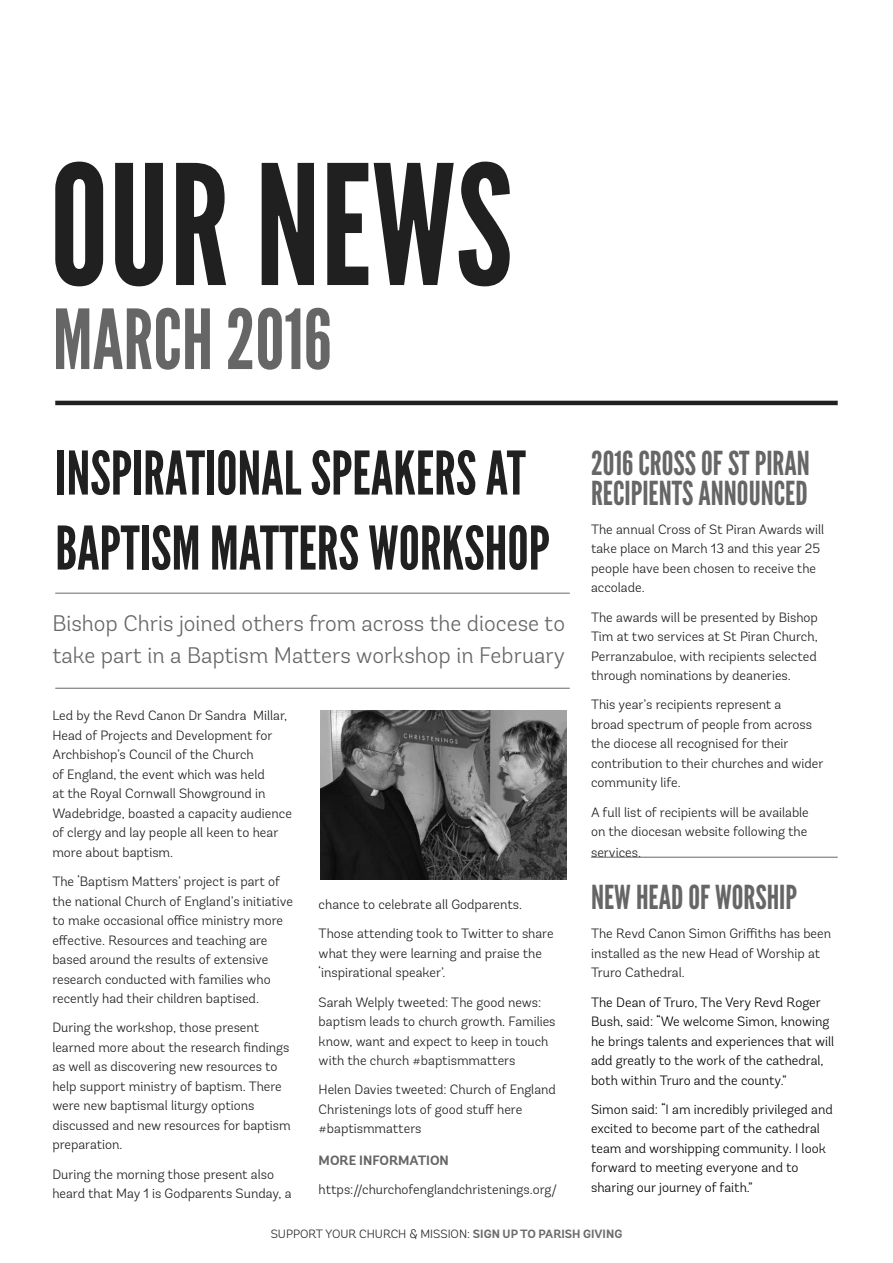
<style>
.page{position:relative;width:893px;height:1263px;background:#fff}
.page>*{position:absolute;margin:0;border:0;box-sizing:border-box;transform-origin:0 0}
.t1{font:166.2px "League Gothic";color:#202020}
.t2{font:82.5px "League Gothic";color:#666}
.t3{font:60px/75px "League Gothic";color:#202020}
.t4{font:33px/30px "League Gothic";color:#666}
.t5{font:300 22.5px/31.5px "Andes Rounded";color:#666}
.t6{font:300 13.5px/19.5px "Andes Rounded";color:#1e1e1e}
.t7{font:300 13.5px/19.5px "Andes Rounded";color:#000}
.t8{font:700 13.5px "Andes Rounded";color:#666}
.t9{font:300 12px "Andes Rounded";color:#252525}
.s1{font-weight:700;color:#6c6c6c}
</style>
<div class="page">
<hr style="left:55px;top:401px;width:783px;height:4px;background:#202020">
<hr style="left:591px;top:857px;width:247px;height:1px;background:#666">
<hr style="left:55px;top:593px;width:515px;height:1px;background:#666">
<hr style="left:55px;top:688px;width:515px;height:1px;background:#666">
<img style="left:320px;top:710px;width:247px;height:169px">
<h1 class="t1" style="left:50px;top:127px;width:464px">OUR NEWS</h1>
<h2 class="t2" style="left:53px;top:290px;width:281px">MARCH 2016</h2>
<h3 class="t3" style="left:55px;top:436px;width:496px">INSPIRATIONAL SPEAKERS AT<br>BAPTISM MATTERS WORKSHOP</h3>
<h3 class="t5" style="left:52px;top:608px;width:514px">Bishop Chris joined others from across the diocese to take part in a Baptism Matters workshop in February</h3>
<p class="t6" style="left:52px;top:706px;width:241px">Led by the Revd Canon Dr Sandra Millar, Head of Projects and Development for Archbishop’s Council of the Church<br>of England, the event which was held<br>at the Royal Cornwall Showground in Wadebridge, boasted a capacity audience of clergy and lay people all keen to hear more about baptism.</p>
<p class="t6" style="left:52px;top:872px;width:242px">The ‘Baptism Matters’ project is part of the national Church of England’s initiative to make occasional office ministry more effective. Resources and teaching are based around the results of extensive research conducted with families who recently had their children baptised.</p>
<p class="t6" style="left:52px;top:1018px;width:240px">During the workshop, those present learned more about the research findings as well as discovering new resources to help support ministry of baptism. There were new baptismal liturgy options discussed and new resources for baptism preparation.</p>
<p class="t6" style="left:52px;top:1164px;width:241px">During the morning those present also heard that May 1 is Godparents Sunday, a</p>
<p class="t6" style="left:319px;top:890px;width:236px;line-height:29.2px">chance to celebrate all Godparents.<br>Those attending took to Twitter to share</p>
<p class="t6" style="left:319px;top:943px;width:225px">what they were learning and praise the ‘inspirational speaker’.</p>
<p class="t6" style="left:319px;top:992px;width:238px">Sarah Welply tweeted: The good news: baptism leads to church growth. Families know, want and expect to keep in touch with the church #baptismmatters</p>
<p class="t6" style="left:319px;top:1080px;width:239px">Helen Davies tweeted: Church of England<br>Christenings lots of good stuff here #baptismmatters</p>
<p class="t8" style="left:319px;top:1152px;width:132px">MORE INFORMATION</p>
<p class="t6" style="left:319px;top:1180px;width:240px">https://churchofenglandchristenings.org/</p>
<h3 class="t4" style="left:591px;top:448px;width:220px">2016 CROSS OF ST PIRAN<br>RECIPIENTS ANNOUNCED</h3>
<p class="t6" style="left:591px;top:520px;width:235px">The annual Cross of St Piran Awards will take place on March 13 and this year 25 people have been chosen to receive the accolade.</p>
<p class="t6" style="left:591px;top:607px;width:228px;text-align:justify">The awards will be presented by Bishop Tim at two services at St Piran Church, Perranzabuloe, with recipients selected through nominations by deaneries.</p>
<p class="t6" style="left:591px;top:695px;width:234px">This year’s recipients represent a<br>broad spectrum of people from across the diocese all recognised for their contribution to their churches and wider community life.</p>
<p class="t6" style="left:591px;top:802px;width:219px">A full list of recipients will be available on the diocesan website following the</p>
<p class="t6" style="left:591px;top:843px;width:52px">services.</p>
<h3 class="t4" style="left:591px;top:882px;width:208px">NEW HEAD OF WORSHIP</h3>
<p class="t6" style="left:591px;top:924px;width:242px">The Revd Canon Simon Griffiths has been installed as the new Head of Worship at<br>Truro Cathedral.</p>
<p class="t7" style="left:591px;top:992px;width:245px">The Dean of Truro, The Very Revd Roger Bush, said: “We welcome Simon, knowing he brings talents and experiences that will add greatly to the work of the cathedral, both within Truro and the county.”</p>
<p class="t7" style="left:591px;top:1099px;width:243px">Simon said: “I am incredibly privileged and excited to become part of the cathedral team and worshipping community. I look forward to meeting everyone and to sharing our journey of faith.”</p>
<p class="t9" style="left:271px;top:1226px;width:353px">SUPPORT YOUR CHURCH &amp; MISSION: <span class="s1">SIGN UP TO PARISH GIVING</span></p>
</div>
